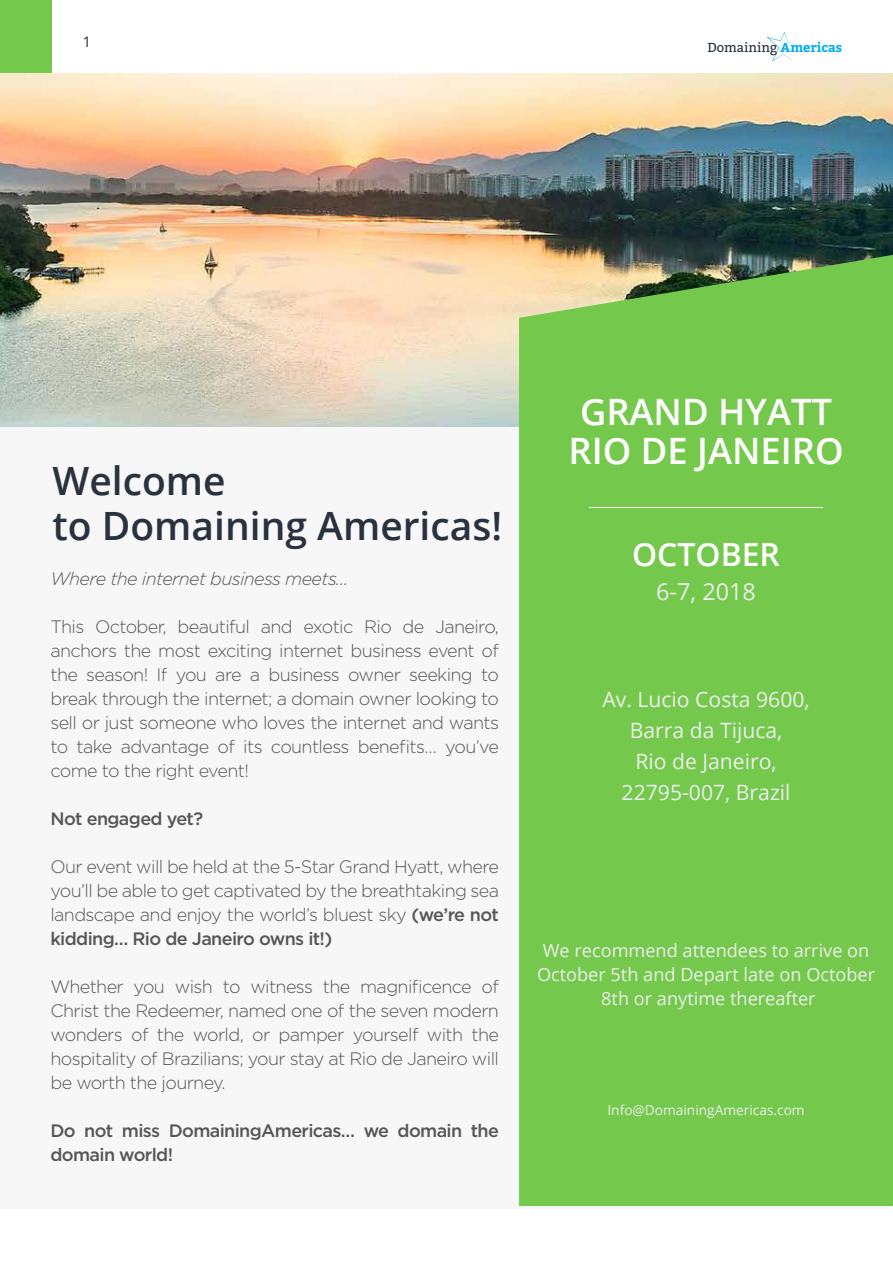
<style>
.page{position:relative;width:893px;height:1263px;background:#fff}
.page>*{position:absolute;margin:0;border:0;box-sizing:border-box;transform-origin:0 0}
.t1{font:600 39px/45px "Open Sans";color:#29333f}
.t2{font:600 36.3px/38.2px "Open Sans";color:#fff;text-align:center}
.t3{font:600 31.95px "Open Sans";color:#fff}
.t4{font:23.4px "Open Sans";color:#ededed}
.t5{font:21.15px/30.8px "Open Sans";color:#ededed;text-align:center}
.t6{font:18.15px/24px "Open Sans";color:#ededed;text-align:center}
.t7{font:300 18px/24px "Gotham";letter-spacing:-.035em;color:#565656;text-align:justify}
.t8{font:500 18px/24px "Gotham";letter-spacing:-.035em;color:#565656}
.t9{font:italic 300 18px "Gotham";letter-spacing:-.035em;color:#565656}
.t10{font:14.4px "Open Sans";color:#212a33}
.t11{font:13.65px "Open Sans";color:#ededed}
.t12{font:13.05px "Bitter";letter-spacing:-.005em;color:#29333f}
.s1{font-weight:700;color:#00adee}
.s2{font-weight:500}
</style>
<div class="page">
<div style="left:0;top:74px;width:892px;height:1135px;background:#f7f7f7"></div>
<svg style="left:766px;top:32px;width:30px;height:29px"></svg>
<div style="left:0;top:0;width:51px;height:74px;background:#74c94c"></div>
<img style="left:0;top:74px;width:893px;height:353px">
<div style="left:519px;top:255px;width:374px;height:951px;background:#74c94c"></div>
<hr style="left:589px;top:507px;width:234px;height:1px;background:#fff">
<p class="t10" style="left:83px;top:32px;width:10px">1</p>
<p class="t12" style="left:707px;top:38px;width:136px">Domaining <span class="s1">Americas</span></p>
<h1 class="t1" style="left:52px;top:457px;width:451px">Welcome<br>to Domaining Americas!</h1>
<p class="t9" style="left:50px;top:568px;width:300px">Where the internet business meets…</p>
<p class="t7" style="left:50px;top:614px;width:450px">This October, beautiful and exotic Rio de Janeiro, anchors the most exciting internet business event of the season! If you are a business owner seeking to break through the internet; a domain owner looking to sell or just someone who loves the internet and wants to take advantage of its countless benefits… you’ve come to the right event!</p>
<p class="t8" style="left:50px;top:806px;width:154px">Not engaged yet?</p>
<p class="t7" style="left:50px;top:854px;width:450px">Our event will be held at the 5-Star Grand Hyatt, where you’ll be able to get captivated by the breathtaking sea landscape and enjoy the world’s bluest sky <span class="s2">(we’re not kidding… Rio de Janeiro owns it!)</span></p>
<p class="t7" style="left:50px;top:974px;width:450px">Whether you wish to witness the magnificence of Christ the Redeemer, named one of the seven modern wonders of the world, or pamper yourself with the hospitality of Brazilians; your stay at Rio de Janeiro will be worth the journey.</p>
<p class="t8" style="left:50px;top:1118px;width:450px">Do not miss DomainingAmericas… we domain the domain world!</p>
<h2 class="t2" style="left:568px;top:392px;width:277px">GRAND HYATT<br>RIO DE JANEIRO</h2>
<h3 class="t3" style="left:632px;top:533px;width:149px">OCTOBER</h3>
<p class="t4" style="left:656px;top:576px;width:101px">6-7, 2018</p>
<p class="t5" style="left:602px;top:684px;width:209px">Av. Lucio Costa 9600,<br>Barra da Tijuca,<br>Rio de Janeiro,<br>22795-007, Brazil</p>
<p class="t6" style="left:537px;top:938px;width:340px">We recommend attendees to arrive on<br>October 5th and Depart late on October<br>8th or anytime thereafter</p>
<p class="t11" style="left:607px;top:1100px;width:199px">Info@DomainingAmericas.com</p>
</div>
